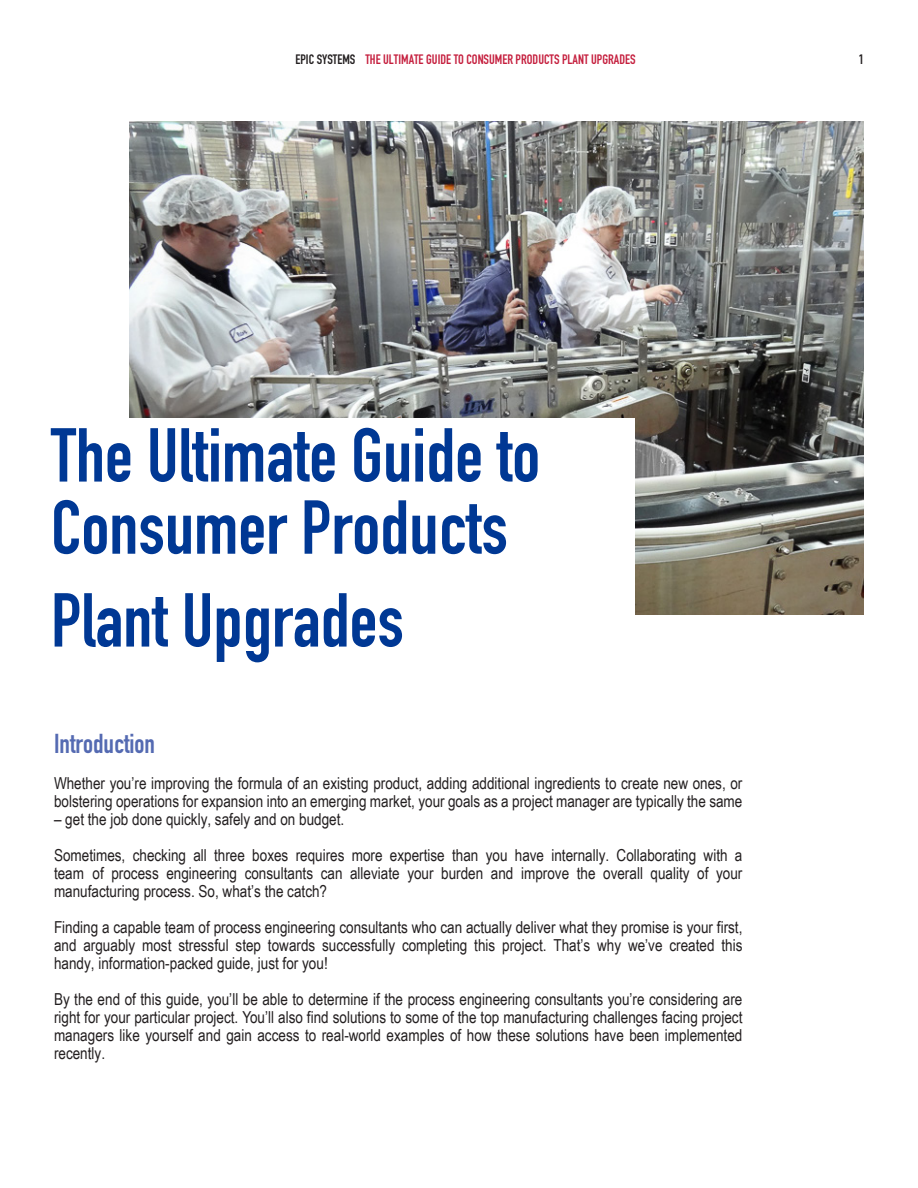
<style>
.page{position:relative;width:918px;height:1188px;background:#fff}
.page>*{position:absolute;margin:0;border:0;box-sizing:border-box;transform-origin:0 0}
.Title_Header{font:75px/72.2px "DIN Engschrift Std";color:#003894}
.Title_Header-2{font:27px "DIN Engschrift Std";color:#546ab2}
.Title_Header-3{font:16.5px/18px "Arial Narrow";color:#231f20}
.Master_Page_-_Header{font:13.5px "DIN Engschrift Std";color:#c51f3e}
.Master_Page_-_Header-2{font:13.5px "DIN Engschrift Std";color:#231f20}
.s1{color:#231f20}
</style>
<div class="page">
<img style="left:129px;top:122px;width:735px;height:493px">
<div style="left:51px;top:418px;width:583px;height:223px;background:#fff"></div>
<p class="Master_Page_-_Header" style="left:296px;top:51px;width:342px"><span class="s1">EPIC SYSTEMS</span> THE ULTIMATE GUIDE TO CONSUMER PRODUCTS PLANT UPGRADES</p>
<p class="Master_Page_-_Header-2" style="left:859px;top:51px;width:7px">1</p>
<p class="Title_Header" style="left:51px;top:420px;width:491px">The Ultimate Guide to<br>Consumer Products</p>
<p class="Title_Header" style="left:51px;top:585px;width:354px">Plant Upgrades</p>
<p class="Title_Header-2" style="left:54px;top:728px;width:103px">Introduction</p>
<p class="Title_Header-3" style="left:54px;top:774px;width:690px">Whether you’re improving the formula of an existing product, adding additional ingredients to create new ones, or bolstering operations for expansion into an emerging market, your goals as a project manager are typically the same</p>
<p class="Title_Header-3" style="left:54px;top:801px;width:690px;line-height:36px">– get the job done quickly, safely and on budget.<br>Sometimes, checking all three boxes requires more expertise than you have internally. Collaborating with a</p>
<p class="Title_Header-3" style="left:54px;top:864px;width:690px">team of process engineering consultants can alleviate your burden and improve the overall quality of your manufacturing process. So, what’s the catch?</p>
<p class="Title_Header-3" style="left:54px;top:918px;width:690px;text-align:justify">Finding a capable team of process engineering consultants who can actually deliver what they promise is your first, and arguably most stressful step towards successfully completing this project. That’s why we’ve created this handy, information-packed guide, just for you!</p>
<p class="Title_Header-3" style="left:54px;top:990px;width:690px;text-align:justify">By the end of this guide, you’ll be able to determine if the process engineering consultants you’re considering are right for your particular project. You’ll also find solutions to some of the top manufacturing challenges facing project managers like yourself and gain access to real-world examples of how these solutions have been implemented recently.</p>
</div>
